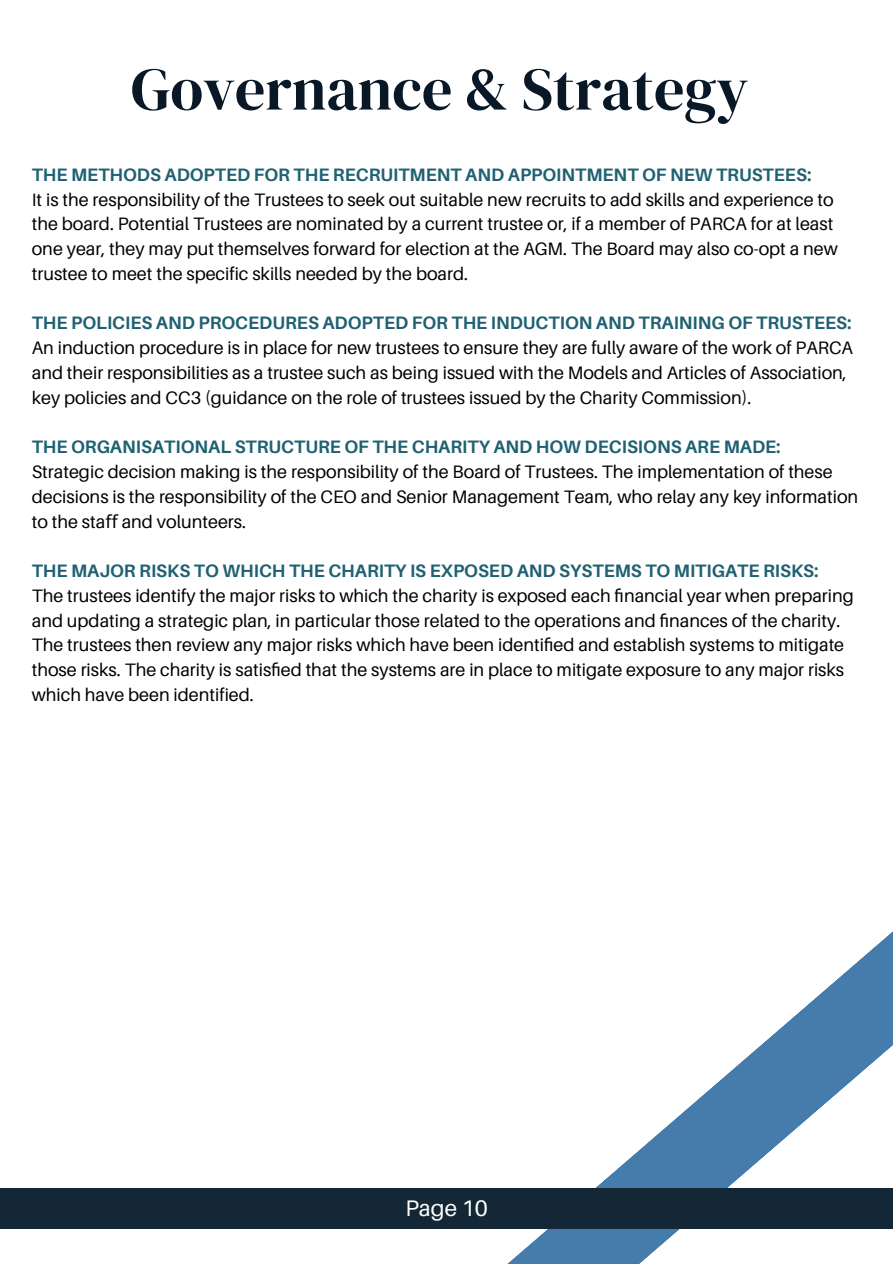
<style>
.page{position:relative;width:893px;height:1264px;background:#fff}
.page>*{position:absolute;margin:0;border:0;box-sizing:border-box;transform-origin:0 0}
.t1{font:60px "DM Serif Display";color:#081827}
.t2{font:22.5px "Aileron";color:#fff}
.t3{font:18px/24.8px "Aileron";color:#000}
.t4{font:700 18px "Aileron";color:#1f6172}
.s1{font-family:"Noto Sans"}
</style>
<div class="page">
<svg style="left:410px;top:932px;width:482px;height:331px"></svg>
<div style="left:0;top:1187px;width:892px;height:41px;background:#142737"></div>
<h1 class="t1" style="left:131px;top:47px;width:619px">Governance &amp; Strategy</h1>
<p class="t4" style="left:32px;top:163px;width:781px">THE METHODS ADOPTED FOR THE RECRUITMENT AND APPOINTMENT OF NEW TRUSTEES:</p>
<p class="t3" style="left:32px;top:187px;width:807px">It is the responsibility of the Trustees to seek out suitable new recruits to add skills and experience to the board. Potential Trustees are nominated by a current trustee or, if a member of PARCA for at least one year, they may put themselves forward for election at the AGM. The Board may also co-opt a new trustee to meet the specific skills needed by the board.</p>
<p class="t4" style="left:32px;top:312px;width:821px">THE POLICIES AND PROCEDURES ADOPTED FOR THE INDUCTION AND TRAINING OF TRUSTEES:</p>
<p class="t3" style="left:32px;top:335px;width:822px">An induction procedure is in place for new trustees to ensure they are fully aware of the work of PARCA and their responsibilities as a trustee such as being issued with the Models and Articles of Association, key policies and CC3 (guidance on the role of trustees issued by the Charity Commission).</p>
<p class="t4" style="left:32px;top:436px;width:750px">THE ORGANISATIONAL STRUCTURE OF THE CHARITY AND HOW DECISIONS ARE MADE:</p>
<p class="t3" style="left:32px;top:459px;width:827px">Strategic decision making is the responsibility of the Board of Trustees. The implementation of these decisions is the responsibility of the CEO and Senior Management Team, who relay any key information to the sta<span class="s1">ff</span> and volunteers.</p>
<p class="t4" style="left:32px;top:559px;width:788px">THE MAJOR RISKS TO WHICH THE CHARITY IS EXPOSED AND SYSTEMS TO MITIGATE RISKS:</p>
<p class="t3" style="left:32px;top:583px;width:823px">The trustees identify the major risks to which the charity is exposed each financial year when preparing and updating a strategic plan, in particular those related to the operations and finances of the charity.<br>The trustees then review any major risks which have been identified and establish systems to mitigate those risks. The charity is satisfied that the systems are in place to mitigate exposure to any major risks which have been identified.</p>
<p class="t2" style="left:405px;top:1194px;width:84px">Page 10</p>
</div>
